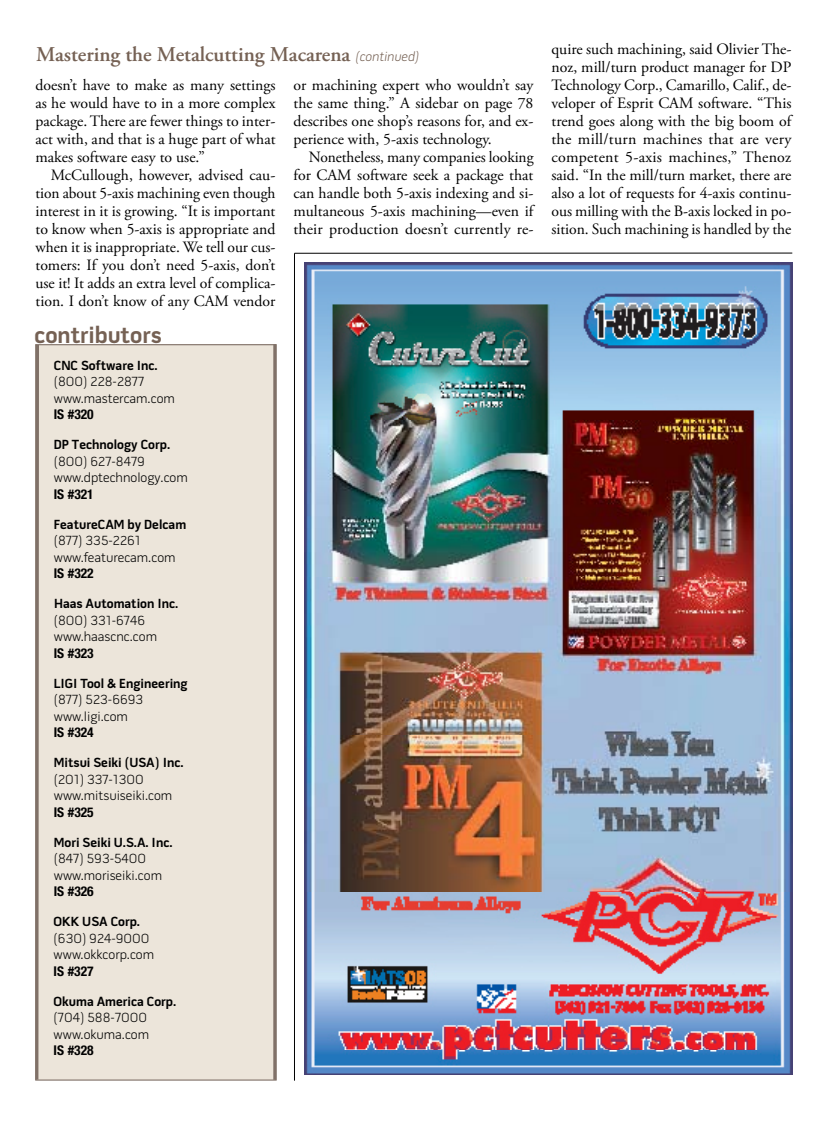
<style>
.page{position:relative;width:837px;height:1134px;background:#fff}
.page>*{position:absolute;margin:0;border:0;box-sizing:border-box;transform-origin:0 0}
.t1{font:700 24px "Pill Gothic 600 mg";color:#756154}
.t2{font:600 21px "Adobe Garamond Pro";color:#756154}
.t3{font:15.75px/18px "Adobe Garamond Pro";color:#000;text-align:justify}
.t4{font:300 13.5px/16.5px "Pill Gothic 600 mg";color:#000}
.t5{font:700 13.5px "Pill Gothic 600 mg";color:#000}
.t6{font:700 condensed 13.5px "Helvetica Neue";color:#000}
.s1{font-family:"Pill Gothic 600 mg Light Obq";font-weight:400;font-size:13.5px}
</style>
<div class="page">
<div style="left:36px;top:345px;width:240px;height:735px;background:#ece5da"></div>
<hr style="left:273px;top:344px;width:3px;height:736px;background:#807168">
<svg style="left:35px;top:344px;width:6px;height:737px"></svg>
<hr style="left:294px;top:253px;width:498px;height:1px;background:#000">
<hr style="left:294px;top:253px;width:1px;height:828px;background:#000">
<img style="left:305px;top:262px;width:488px;height:812px">
<h2 class="t2" style="left:36px;top:42px;width:385px">Mastering the Metalcutting Macarena <span class="s1">(continued)</span></h2>
<p class="t3" style="left:36px;top:77px;width:242px">doesn’t have to make as many settings as he would have to in a more complex package. There are fewer things to inter&shy;act with, and that is a huge part of what makes software easy to use.”</p>
<p class="t3" style="left:36px;top:167px;width:242px;text-indent:15px">McCullough, however, advised cau&shy;tion about 5-axis machining even though interest in it is growing. “It is important to know when 5-axis is appropriate and when it is inappropriate. We tell our cus&shy;tomers: If you don’t need 5-axis, don’t use it! It adds an extra level of complica&shy;tion. I don’t know of any CAM vendor</p>
<h1 class="t1" style="left:34px;top:325px;width:129px">contributors</h1>
<p class="t5" style="left:54px;top:360px;width:105px">CNC Software Inc.</p>
<p class="t4" style="left:54px;top:375px;width:123px">(800) 228-2877 www.mastercam.com</p>
<p class="t6" style="left:54px;top:406px;width:41px">IS #320</p>
<p class="t5" style="left:54px;top:439px;width:118px">DP Technology Corp.</p>
<p class="t4" style="left:54px;top:454px;width:135px">(800) 627-8479 www.dptechnology.com</p>
<p class="t6" style="left:54px;top:486px;width:41px">IS #321</p>
<p class="t5" style="left:54px;top:519px;width:134px">FeatureCAM by Delcam</p>
<p class="t4" style="left:54px;top:534px;width:123px">(877) 335-2261 www.featurecam.com</p>
<p class="t6" style="left:54px;top:565px;width:41px">IS #322</p>
<p class="t5" style="left:54px;top:598px;width:126px">Haas Automation Inc.</p>
<p class="t4" style="left:54px;top:613px;width:105px">(800) 331-6746 www.haascnc.com</p>
<p class="t6" style="left:54px;top:645px;width:41px">IS #323</p>
<p class="t5" style="left:54px;top:678px;width:135px">LIGI Tool &amp; Engineering</p>
<p class="t4" style="left:54px;top:693px;width:91px">(877) 523-6693 www.ligi.com</p>
<p class="t6" style="left:54px;top:724px;width:41px">IS #324</p>
<p class="t5" style="left:54px;top:757px;width:131px">Mitsui Seiki (USA) Inc.</p>
<p class="t4" style="left:54px;top:772px;width:120px">(201) 337-1300 www.mitsuiseiki.com</p>
<p class="t6" style="left:54px;top:804px;width:41px">IS #325</p>
<p class="t5" style="left:54px;top:837px;width:120px">Mori Seiki U.S.A. Inc.</p>
<p class="t4" style="left:54px;top:852px;width:110px">(847) 593-5400 www.moriseiki.com</p>
<p class="t6" style="left:54px;top:883px;width:41px">IS #326</p>
<p class="t5" style="left:54px;top:916px;width:88px">OKK USA Corp.</p>
<p class="t4" style="left:54px;top:931px;width:102px">(630) 924-9000 www.okkcorp.com</p>
<p class="t6" style="left:54px;top:963px;width:41px">IS #327</p>
<p class="t5" style="left:54px;top:996px;width:124px">Okuma America Corp.</p>
<p class="t4" style="left:54px;top:1011px;width:97px">(704) 588-7000 www.okuma.com</p>
<p class="t6" style="left:54px;top:1042px;width:41px">IS #328</p>
<p class="t3" style="left:294px;top:77px;width:242px">or machining expert who wouldn’t say the same thing.” A sidebar on page 78 describes one shop’s reasons for, and ex&shy;perience with, 5-axis technology.</p>
<p class="t3" style="left:294px;top:149px;width:242px;text-indent:15px">Nonetheless, many companies looking for CAM software seek a package that can handle both 5-axis indexing and si&shy;multaneous 5-axis machining—even if their production doesn’t currently re-</p>
<p class="t3" style="left:552px;top:41px;width:242px">quire such machining, said Olivier The&shy;noz, mill/turn product manager for DP Technology Corp., Camarillo, Calif., de&shy;veloper of Esprit CAM software. “This trend goes along with the big boom of the mill/turn machines that are very competent 5-axis machines,” Thenoz said. “In the mill/turn market, there are also a lot of requests for 4-axis continu&shy;ous milling with the B-axis locked in po&shy;sition. Such machining is handled by the</p>
</div>
